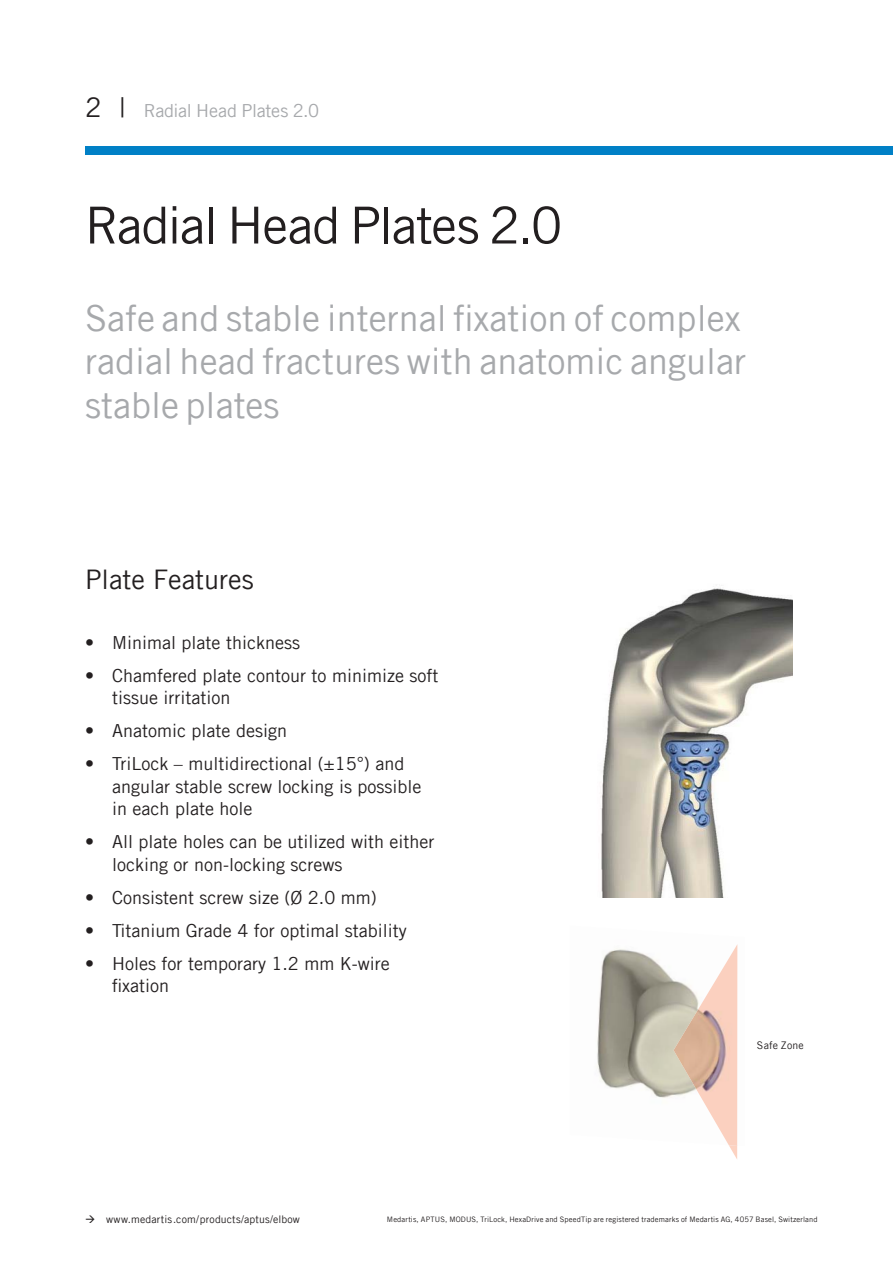
<style>
.page{position:relative;width:893px;height:1263px;background:#fff}
.page>*{position:absolute;margin:0;border:0;box-sizing:border-box;transform-origin:0 0}
.t1{font:51px "Trade Gothic LT Com";letter-spacing:-.03em;color:#231f20}
.t2{font:36px/43.5px "Trade Gothic LT Com";color:#a7a9ac}
.t3{font:27px "Trade Gothic LT Com";color:#231f20}
.t4{font:18px/22.5px "Trade Gothic LT Com";color:#231f20}
.t5{font:18px "Trade Gothic LT Com";letter-spacing:-.02em;color:#a7a9ac}
.t6{font:10.5px "Trade Gothic LT Com";letter-spacing:.015em;color:#231f20}
.t7{font:7.5px "Trade Gothic LT Com";letter-spacing:.02em;color:#231f20}
.s1{font-size:27px;color:#231f20}
</style>
<div class="page">
<div style="left:85px;top:147px;width:808px;height:8px;background:#0080c6"></div>
<img style="left:601px;top:588px;width:192px;height:309px">
<img style="left:597px;top:944px;width:141px;height:202px">
<svg style="left:729px;top:1146px;width:8px;height:13px"></svg>
<img style="left:674px;top:944px;width:63px;height:202px">
<p class="t5" style="left:85px;top:100px;width:236px"><span class="s1">2 |</span> Radial Head Plates 2.0</p>
<h1 class="t1" style="left:85px;top:195px;width:479px">Radial Head Plates 2.0</h1>
<h2 class="t2" style="left:85px;top:295px;width:662px">Safe and stable internal fixation of complex radial head fractures with anatomic angular stable plates</h2>
<h3 class="t3" style="left:85px;top:563px;width:170px">Plate Features</h3>
<p class="t4" style="left:85px;top:631px;width:216px">• Minimal plate thickness</p>
<p class="t4" style="left:112px;top:664px;width:328px;text-indent:-27px">• Chamfered plate contour to minimize soft tissue irritation</p>
<p class="t4" style="left:85px;top:719px;width:203px">• Anatomic plate design</p>
<p class="t4" style="left:112px;top:752px;width:311px;text-indent:-27px">• TriLock – multidirectional (±15°) and angular stable screw locking is possible in each plate hole</p>
<p class="t4" style="left:112px;top:830px;width:324px;text-indent:-27px">• All plate holes can be utilized with either locking or non-locking screws</p>
<p class="t4" style="left:85px;top:886px;width:293px">• Consistent screw size (Ø 2.0 mm)</p>
<p class="t4" style="left:85px;top:919px;width:323px">• Titanium Grade 4 for optimal stability</p>
<p class="t4" style="left:112px;top:952px;width:279px;text-indent:-27px">• Holes for temporary 1.2 mm K-wire fixation</p>
<p class="t6" style="left:757px;top:1039px;width:48px">Safe Zone</p>
<p class="t6" style="left:85px;top:1212px;width:216px">→ www.medartis.com/products/aptus/elbow</p>
<p class="t7" style="left:387px;top:1215px;width:432px">Medartis, APTUS, MODUS, TriLock, HexaDrive and SpeedTip are registered trademarks of Medartis AG, 4057 Basel, Switzerland</p>
</div>
